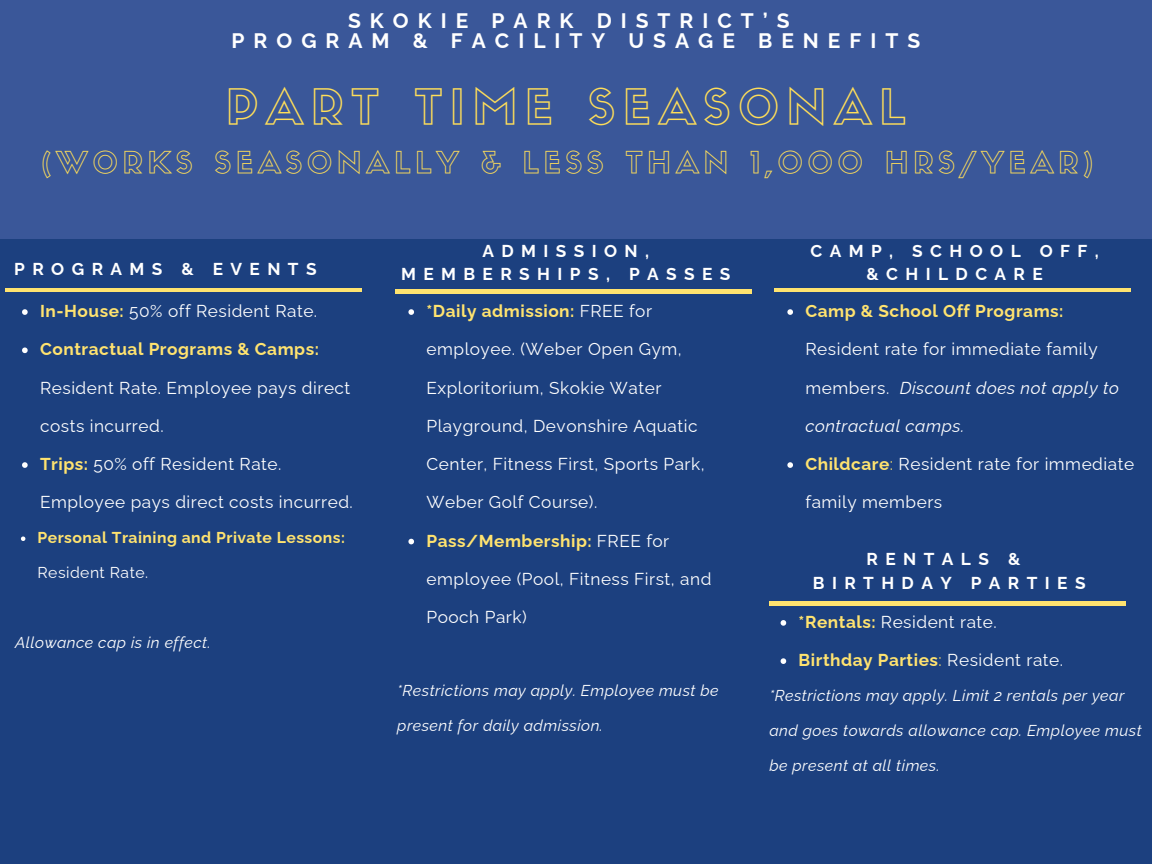
<style>
.page{position:relative;width:1152px;height:864px;background:#1c407f}
.page>*{position:absolute;margin:0;border:0;box-sizing:border-box;transform-origin:0 0}
.t1{font:47.1px "Sifonn Basic Outline";letter-spacing:.17em;color:#ffde59}
.t2{font:29.1px "Sifonn Basic Outline";letter-spacing:.17em;color:#ffde59}
.t3{font:700 21px/20.2px "Raleway";letter-spacing:.43em;color:#fff}
.t4{font:17.25px "Raleway";letter-spacing:.03em;color:#fff}
.t5{font:700 17.25px "Raleway";letter-spacing:.03em;color:#ffe36f}
.t6{font:700 17.25px/23.7px "Raleway";letter-spacing:.43em;color:#fff;text-align:center}
.t7{font:italic 17.25px "Raleway";letter-spacing:.03em;color:#fff}
.t8{font:italic 15.75px "Raleway";letter-spacing:.03em;color:#fff}
.t9{font:700 15.75px "Raleway";letter-spacing:.03em;color:#ffe36f}
.t10{font:15.75px "Raleway";letter-spacing:.03em;color:#fff}
.s1{font-weight:700;color:#ffe36f}
.s2{font-weight:400;color:#fff}
.s3{font-style:normal}
.s4{color:#ffe36f}
.s5{font-weight:400}
</style>
<div class="page">
<hr style="left:5px;top:288px;width:356px;height:4px;background:#ffe36f">
<svg style="left:22px;top:309px;width:6px;height:6px"></svg>
<svg style="left:22px;top:348px;width:6px;height:5px"></svg>
<svg style="left:22px;top:462px;width:6px;height:6px"></svg>
<svg style="left:21px;top:537px;width:4px;height:4px"></svg>
<div style="left:0;top:0;width:1152px;height:238px;background:#3a5799"></div>
<svg style="left:408px;top:309px;width:6px;height:6px"></svg>
<svg style="left:408px;top:539px;width:6px;height:5px"></svg>
<hr style="left:395px;top:290px;width:356px;height:3px;background:#ffe36f">
<svg style="left:787px;top:309px;width:6px;height:6px"></svg>
<svg style="left:787px;top:462px;width:6px;height:6px"></svg>
<hr style="left:775px;top:288px;width:356px;height:4px;background:#ffe36f">
<hr style="left:769px;top:602px;width:357px;height:3px;background:#ffe36f">
<svg style="left:781px;top:620px;width:5px;height:6px"></svg>
<svg style="left:781px;top:658px;width:5px;height:6px"></svg>
<p class="t3" style="left:232px;top:10px;width:690px;text-indent:117px">SKOKIE PARK DISTRICT’S<br>PROGRAM &amp; FACILITY USAGE BENEFITS</p>
<p class="t1" style="left:226px;top:89px;width:681px">PART TIME SEASONAL</p>
<p class="t2" style="left:42px;top:151px;width:1053px">(WORKS SEASONALLY &amp; LESS THAN 1,000 HRS/YEAR)</p>
<p class="t6" style="left:14px;top:257px;width:304px">PROGRAMS &amp; EVENTS</p>
<h2 class="t4" style="left:40px;top:301px;width:279px"><span class="s1">In-House:</span> 50% off Resident Rate.</h2>
<h1 class="t5" style="left:40px;top:339px;width:280px">Contractual Programs &amp; Camps:</h1>
<h1 class="t4" style="left:40px;top:377px;width:312px">Resident Rate. Employee pays direct</h1>
<h1 class="t4" style="left:40px;top:416px;width:125px">costs incurred.</h1>
<h3 class="t4" style="left:40px;top:454px;width:243px"><span class="s1">Trips:</span> 50% off Resident Rate.</h3>
<h3 class="t4" style="left:40px;top:492px;width:314px">Employee pays direct costs incurred.</h3>
<h3 class="t9" style="left:38px;top:528px;width:309px">Personal Training and Private Lessons:</h3>
<h3 class="t10" style="left:38px;top:563px;width:112px">Resident Rate.</h3>
<h3 class="t8" style="left:15px;top:633px;width:197px">Allowance cap is in effect.</h3>
<p class="t6" style="left:401px;top:239px;width:331px">ADMISSION,<br>MEMBERSHIPS, PASSES</p>
<p class="t5" style="left:427px;top:301px;width:227px">*Daily admission: <span class="s2">FREE for</span></p>
<p class="t4" style="left:427px;top:339px;width:257px">employee. (Weber Open Gym,</p>
<p class="t4" style="left:427px;top:377px;width:236px">Exploritorium, Skokie Water</p>
<p class="t4" style="left:427px;top:416px;width:273px">Playground, Devonshire Aquatic</p>
<p class="t4" style="left:427px;top:454px;width:280px">Center, Fitness First, Sports Park,</p>
<p class="t4" style="left:427px;top:492px;width:172px">Weber Golf Course).</p>
<p class="t5" style="left:427px;top:530px;width:244px">Pass/Membership: <span class="s2">FREE for</span></p>
<p class="t4" style="left:427px;top:569px;width:286px">employee (Pool, Fitness First, and</p>
<p class="t4" style="left:427px;top:607px;width:102px">Pooch Park)</p>
<p class="t8" style="left:397px;top:681px;width:323px">*Restrictions may apply. Employee must be</p>
<p class="t8" style="left:397px;top:716px;width:207px">present for daily admission.</p>
<p class="t6" style="left:811px;top:239px;width:290px">CAMP, SCHOOL OFF, &amp;CHILDCARE</p>
<p class="t5" style="left:805px;top:301px;width:260px">Camp &amp; School Off Programs:</p>
<p class="t4" style="left:805px;top:339px;width:294px">Resident rate for immediate family</p>
<p class="t7" style="left:805px;top:377px;width:315px"><span class="s3">members.</span> Discount does not apply to</p>
<p class="t7" style="left:805px;top:416px;width:160px">contractual camps.</p>
<p class="t4" style="left:805px;top:454px;width:330px"><span class="s1">Childcare</span><span class="s4">:</span> Resident rate for immediate</p>
<p class="t4" style="left:805px;top:492px;width:138px">family members</p>
<p class="t6" style="left:813px;top:547px;width:274px;text-align:left;text-indent:54px">RENTALS &amp;<br>BIRTHDAY PARTIES</p>
<p class="t4" style="left:799px;top:612px;width:200px"><span class="s1">*Rentals:</span> Resident rate.</p>
<p class="t5" style="left:799px;top:650px;width:266px">Birthday Parties<span class="s5">:</span> <span class="s2">Resident rate.</span></p>
<p class="t8" style="left:769px;top:686px;width:357px">*Restrictions may apply. Limit 2 rentals per year</p>
<p class="t8" style="left:769px;top:721px;width:374px">and goes towards allowance cap. Employee must</p>
<p class="t8" style="left:769px;top:756px;width:172px">be present at all times.</p>
</div>
